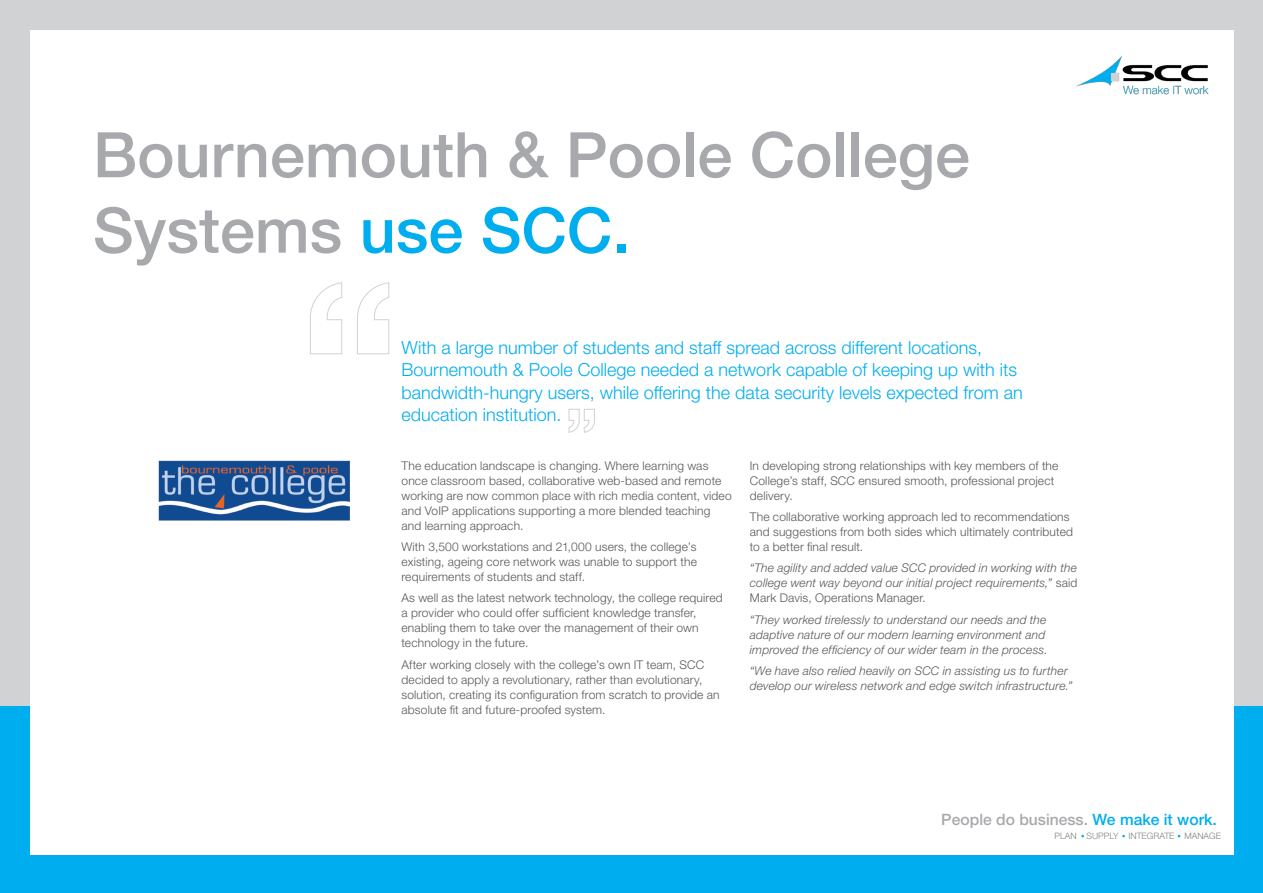
<style>
.page{position:relative;width:1263px;height:893px;background:#fff}
.page>*{position:absolute;margin:0;border:0;box-sizing:border-box;transform-origin:0 0}
.t1{font:500 62.85px/75.4px "Helvetica Neue LT Std";color:#a8a9ad}
.intro_paragraph{font:300 18px/22.5px "Helvetica Neue LT Std";color:#00aeef}
.t2{font:500 15.6px "Helvetica Neue LT Std";color:#a8a9ad}
.text{font:300 12px/15px "Helvetica Neue LT Std";letter-spacing:.015em;color:#57585a}
.text-2{font:italic 300 12px/15px "Helvetica Neue LT Std";letter-spacing:.015em;color:#57585a}
.t3{font:300 8.85px "Helvetica Neue LT Std";color:#808285}
.s1{color:#00aeef}
.s2{font-style:normal}
</style>
<div class="page">
<div style="left:0;top:706px;width:1263px;height:187px;background:#00aeef"></div>
<div style="left:0;top:0;width:1263px;height:706px;background:#d1d2d4"></div>
<div style="left:30px;top:30px;width:1203px;height:825px;background:#fff"></div>
<img style="left:1075px;top:56px;width:134px;height:39px">
<svg style="left:310px;top:282px;width:80px;height:73px"></svg>
<svg style="left:568px;top:408px;width:27px;height:25px"></svg>
<img style="left:158px;top:461px;width:191px;height:60px">
<p class="t1" style="left:93px;top:117px;width:878px">Bournemouth &amp; Poole College<br>Systems <span class="s1">use SCC.</span></p>
<p class="intro_paragraph" style="left:401px;top:336px;width:623px">With a large number of students and staff spread across different locations, Bournemouth &amp; Poole College needed a network capable of keeping up with its bandwidth-hungry users, while offering the data security levels expected from an education institution.</p>
<p class="text" style="left:401px;top:457px;width:332px">The education landscape is changing. Where learning was once classroom based, collaborative web-based and remote working are now common place with rich media content, video and VoIP applications supporting a more blended teaching and learning approach.</p>
<p class="text" style="left:401px;top:539px;width:297px;text-align:justify">With 3,500 workstations and 21,000 users, the college’s existing, ageing core network was unable to support the requirements of students and staff.</p>
<p class="text" style="left:401px;top:590px;width:323px">As well as the latest network technology, the college required a provider who could offer sufficient knowledge transfer, enabling them to take over the management of their own technology in the future.</p>
<p class="text" style="left:401px;top:657px;width:320px">After working closely with the college’s own IT team, SCC decided to apply a revolutionary, rather than evolutionary, solution, creating its configuration from scratch to provide an absolute fit and future-proofed system.</p>
<p class="text" style="left:750px;top:457px;width:310px">In developing strong relationships with key members of the<br>College’s staff, SCC ensured smooth, professional project delivery.</p>
<p class="text" style="left:750px;top:509px;width:325px">The collaborative working approach led to recommendations and suggestions from both sides which ultimately contributed to a better final result.</p>
<p class="text-2" style="left:750px;top:560px;width:329px;text-align:justify">“The agility and added value SCC provided in working with the college went way beyond our initial project requirements,” <span class="s2">said Mark Davis, Operations Manager.</span></p>
<p class="text-2" style="left:750px;top:612px;width:299px">“They worked tirelessly to understand our needs and the adaptive nature of our modern learning environment and improved the efficiency of our wider team in the process.</p>
<p class="text-2" style="left:750px;top:663px;width:324px">“We have also relied heavily on SCC in assisting us to further develop our wireless network and edge switch infrastructure.”</p>
<p class="t2" style="left:941px;top:811px;width:277px">People do business. <span class="s1">We make it work.</span></p>
<p class="t3" style="left:1054px;top:830px;width:168px">PLAN SUPPLY INTEGRATE MANAGE</p>
</div>
